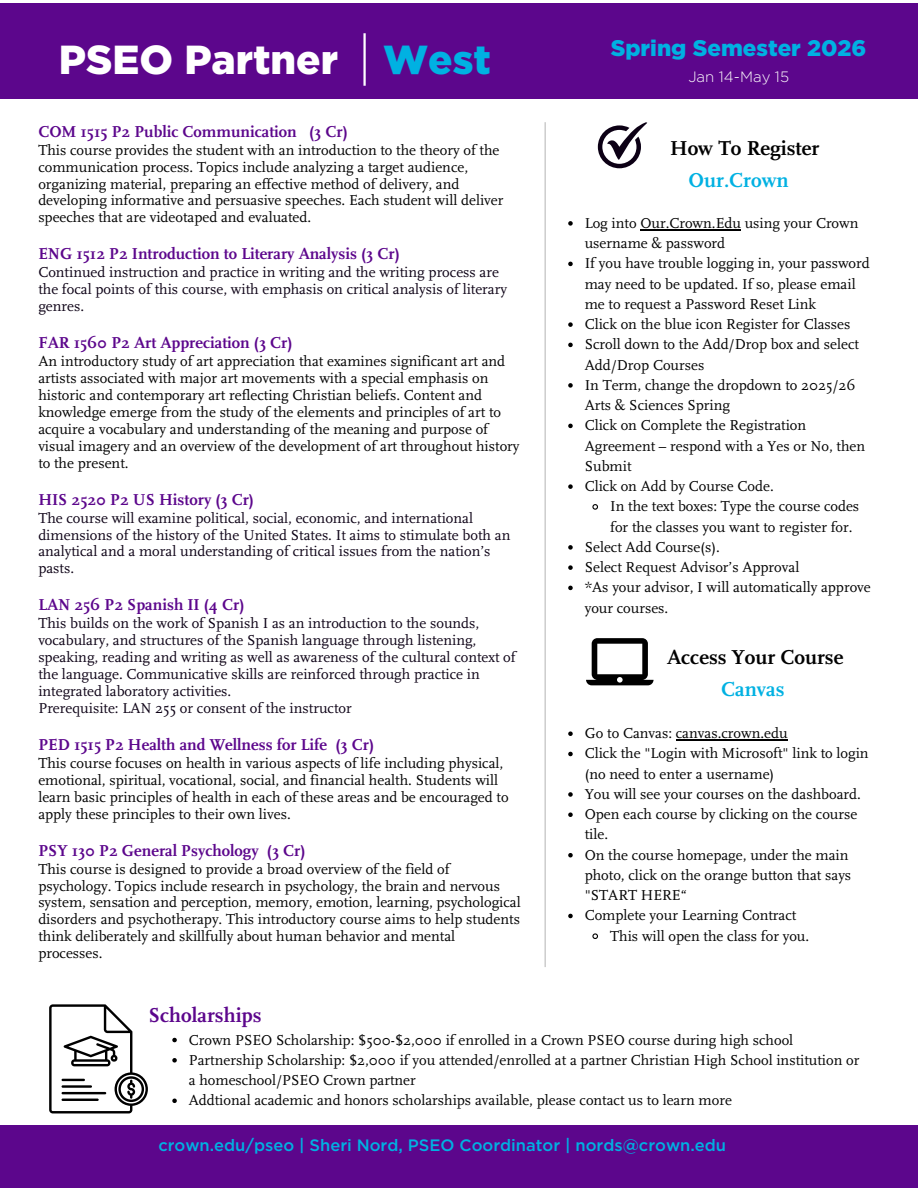
<style>
.page{position:relative;width:918px;height:1188px;background:#fff}
.page>*{position:absolute;margin:0;border:0;box-sizing:border-box;transform-origin:0 0}
.t1{font:900 40.5px "Gotham";color:#fff}
.t2{font:900 22.5px "Gotham";color:#00b1e2}
.t3{font:700 21px "Scala OT";color:#000}
.t4{font:700 21px "Scala OT";color:#00b1e2}
.t5{font:700 21px "Scala OT";color:#5c068c}
.t6{font:700 16.5px "Scala OT";color:#5c068c}
.t7{font:500 16.5px "Gotham";color:#00b1e2}
.t8{font:15px/20.2px "Scala OT";color:#000}
.t9{font:15px/16.8px "Scala OT";color:#0c0015}
.t10{font:300 15px "Gotham";color:#fdfcfd}
.s1{color:#00b1e2}
</style>
<div class="page">
<div style="left:0;top:3px;width:918px;height:96px;background:#5c068c"></div>
<svg style="left:49px;top:1004px;width:99px;height:109px"></svg>
<hr style="left:62px;top:1079px;width:23px;height:2px;background:#000">
<hr style="left:62px;top:1085px;width:30px;height:3px;background:#000">
<hr style="left:62px;top:1092px;width:44px;height:2px;background:#000">
<hr style="left:62px;top:1099px;width:37px;height:2px;background:#000">
<hr style="left:363px;top:33px;width:3px;height:53px;background:#fff">
<hr style="left:545px;top:122px;width:1px;height:845px;background:#bbbcbc">
<svg style="left:598px;top:122px;width:49px;height:46px"></svg>
<svg style="left:586px;top:638px;width:68px;height:47px"></svg>
<svg style="left:568px;top:221px;width:5px;height:5px"></svg>
<hr style="left:640px;top:229px;width:101px;height:1px;background:#000">
<svg style="left:568px;top:262px;width:5px;height:4px"></svg>
<svg style="left:568px;top:322px;width:5px;height:5px"></svg>
<svg style="left:568px;top:343px;width:5px;height:4px"></svg>
<svg style="left:568px;top:383px;width:5px;height:5px"></svg>
<svg style="left:568px;top:424px;width:5px;height:4px"></svg>
<svg style="left:568px;top:484px;width:5px;height:5px"></svg>
<svg style="left:592px;top:504px;width:6px;height:6px"></svg>
<svg style="left:568px;top:545px;width:5px;height:5px"></svg>
<svg style="left:568px;top:565px;width:5px;height:5px"></svg>
<svg style="left:568px;top:586px;width:5px;height:4px"></svg>
<svg style="left:568px;top:731px;width:5px;height:5px"></svg>
<hr style="left:676px;top:739px;width:112px;height:1px;background:#000">
<svg style="left:568px;top:752px;width:5px;height:4px"></svg>
<svg style="left:568px;top:792px;width:5px;height:5px"></svg>
<svg style="left:568px;top:812px;width:5px;height:5px"></svg>
<svg style="left:568px;top:853px;width:5px;height:4px"></svg>
<svg style="left:568px;top:914px;width:5px;height:4px"></svg>
<svg style="left:592px;top:933px;width:6px;height:6px"></svg>
<div style="left:0;top:1126px;width:918px;height:62px;background:#5c068c"></div>
<svg style="left:172px;top:1038px;width:5px;height:4px"></svg>
<svg style="left:172px;top:1058px;width:5px;height:5px"></svg>
<svg style="left:172px;top:1099px;width:5px;height:4px"></svg>
<p class="t1" style="left:59px;top:35px;width:434px">PSEO Partner <span class="s1">West</span></p>
<h1 class="t6" style="left:38px;top:121px;width:311px">COM 1515 P2 Public Communication (3 Cr)</h1>
<h2 class="t8" style="left:38px;top:140px;width:463px">This course provides the student with an introduction to the theory of the</h2>
<p class="t8" style="left:38px;top:157px;width:431px">communication process. Topics include analyzing a target audience,</p>
<p class="t8" style="left:38px;top:173px;width:423px">organizing material, preparing an effective method of delivery, and</p>
<p class="t8" style="left:38px;top:190px;width:467px">developing informative and persuasive speeches. Each student will deliver</p>
<p class="t8" style="left:38px;top:207px;width:274px">speeches that are videotaped and evaluated.</p>
<p class="t6" style="left:38px;top:244px;width:363px">ENG 1512 P2 Introduction to Literary Analysis (3 Cr)</p>
<p class="t9" style="left:38px;top:264px;width:470px">Continued instruction and practice in writing and the writing process are the focal points of this course, with emphasis on critical analysis of literary</p>
<p class="t9" style="left:38px;top:298px;width:47px">genres.</p>
<p class="t6" style="left:38px;top:333px;width:256px">FAR 1560 P2 Art Appreciation (3 Cr)</p>
<p class="t8" style="left:38px;top:351px;width:468px">An introductory study of art appreciation that examines significant art and</p>
<p class="t8" style="left:38px;top:368px;width:452px">artists associated with major art movements with a special emphasis on</p>
<p class="t8" style="left:38px;top:385px;width:445px">historic and contemporary art reflecting Christian beliefs. Content and</p>
<p class="t8" style="left:38px;top:402px;width:464px">knowledge emerge from the study of the elements and principles of art to</p>
<p class="t8" style="left:38px;top:419px;width:451px">acquire a vocabulary and understanding of the meaning and purpose of</p>
<p class="t8" style="left:38px;top:436px;width:483px">visual imagery and an overview of the development of art throughout history</p>
<p class="t8" style="left:38px;top:452px;width:92px">to the present.</p>
<p class="t6" style="left:38px;top:489px;width:217px">HIS 2520 P2 US History (3 Cr)</p>
<p class="t9" style="left:38px;top:509px;width:436px">The course will examine political, social, economic, and international</p>
<p class="t9" style="left:38px;top:526px;width:474px">dimensions of the history of the United States. It aims to stimulate both an</p>
<p class="t9" style="left:38px;top:543px;width:454px">analytical and a moral understanding of critical issues from the nation’s</p>
<p class="t9" style="left:38px;top:560px;width:37px">pasts.</p>
<p class="t6" style="left:38px;top:595px;width:208px">LAN 256 P2 Spanish II (4 Cr)</p>
<p class="t9" style="left:38px;top:615px;width:442px">This builds on the work of Spanish I as an introduction to the sounds,</p>
<p class="t9" style="left:38px;top:632px;width:440px">vocabulary, and structures of the Spanish language through listening,</p>
<p class="t9" style="left:38px;top:649px;width:479px">speaking, reading and writing as well as awareness of the cultural context of</p>
<p class="t9" style="left:38px;top:666px;width:443px">the language. Communicative skills are reinforced through practice in</p>
<p class="t9" style="left:38px;top:683px;width:195px">integrated laboratory activities.</p>
<p class="t9" style="left:38px;top:699px;width:315px">Prerequisite: LAN 255 or consent of the instructor</p>
<p class="t6" style="left:38px;top:734px;width:337px">PED 1515 P2 Health and Wellness for Life (3 Cr)</p>
<p class="t8" style="left:38px;top:753px;width:467px">This course focuses on health in various aspects of life including physical,</p>
<p class="t8" style="left:38px;top:770px;width:461px">emotional, spiritual, vocational, social, and financial health. Students will</p>
<p class="t8" style="left:38px;top:787px;width:472px">learn basic principles of health in each of these areas and be encouraged to</p>
<p class="t8" style="left:38px;top:803px;width:254px">apply these principles to their own lives.</p>
<p class="t6" style="left:38px;top:840px;width:269px">PSY 130 P2 General Psychology (3 Cr)</p>
<p class="t8" style="left:38px;top:859px;width:413px">This course is designed to provide a broad overview of the field of</p>
<p class="t8" style="left:38px;top:875px;width:463px">psychology. Topics include research in psychology, the brain and nervous</p>
<p class="t8" style="left:38px;top:892px;width:484px">system, sensation and perception, memory, emotion, learning, psychological</p>
<p class="t8" style="left:38px;top:909px;width:483px">disorders and psychotherapy. This introductory course aims to help students</p>
<p class="t8" style="left:38px;top:928px;width:418px;line-height:16.8px">think deliberately and skillfully about human behavior and mental processes.</p>
<p class="t5" style="left:148px;top:1003px;width:115px">Scholarships</p>
<h2 class="t2" style="left:611px;top:34px;width:257px">Spring Semester 2026</h2>
<h2 class="t10" style="left:688px;top:67px;width:102px">Jan 14-May 15</h2>
<p class="t3" style="left:670px;top:135px;width:151px">How To Register</p>
<p class="t4" style="left:689px;top:167px;width:102px">Our.Crown</p>
<p class="t8" style="left:585px;top:213px;width:275px">Log into Our.Crown.Edu using your Crown username &amp; password</p>
<p class="t8" style="left:585px;top:253px;width:287px">If you have trouble logging in, your password may need to be updated. If so, please email me to request a Password Reset Link</p>
<p class="t8" style="left:585px;top:314px;width:267px">Click on the blue icon Register for Classes</p>
<p class="t8" style="left:585px;top:334px;width:276px">Scroll down to the Add/Drop box and select<br>Add/Drop Courses</p>
<h2 class="t8" style="left:585px;top:375px;width:273px">In Term, change the dropdown to 2025/26<br>Arts &amp; Sciences Spring</h2>
<h2 class="t8" style="left:585px;top:415px;width:282px">Click on Complete the Registration<br>Agreement – respond with a Yes or No, then<br>Submit</h2>
<p class="t8" style="left:585px;top:476px;width:191px">Click on Add by Course Code.</p>
<p class="t8" style="left:610px;top:496px;width:251px">In the text boxes: Type the course codes for the classes you want to register for.</p>
<p class="t8" style="left:585px;top:537px;width:137px">Select Add Course(s).</p>
<p class="t8" style="left:585px;top:557px;width:216px">Select Request Advisor’s Approval</p>
<p class="t8" style="left:585px;top:577px;width:288px">*As your advisor, I will automatically approve your courses.</p>
<p class="t3" style="left:667px;top:645px;width:178px">Access Your Course</p>
<p class="t4" style="left:721px;top:676px;width:65px">Canvas</p>
<p class="t8" style="left:585px;top:723px;width:204px">Go to Canvas: canvas.crown.edu</p>
<p class="t8" style="left:585px;top:743px;width:285px">Click the "Login with Microsoft" link to login (no need to enter a username)</p>
<p class="t8" style="left:585px;top:784px;width:278px">You will see your courses on the dashboard.</p>
<p class="t8" style="left:585px;top:804px;width:274px">Open each course by clicking on the course tile.</p>
<p class="t8" style="left:585px;top:845px;width:268px">On the course homepage, under the main photo, click on the orange button that says "START HERE“</p>
<p class="t8" style="left:585px;top:905px;width:213px">Complete your Learning Contract</p>
<p class="t8" style="left:610px;top:926px;width:201px">This will open the class for you.</p>
<p class="t8" style="left:189px;top:1029px;width:606px">Crown PSEO Scholarship: $500-$2,000 if enrolled in a Crown PSEO course during high school</p>
<p class="t8" style="left:189px;top:1050px;width:672px">Partnership Scholarship: $2,000 if you attended/enrolled at a partner Christian High School institution or a homeschool/PSEO Crown partner</p>
<p class="t8" style="left:189px;top:1090px;width:545px">Addtional academic and honors scholarships available, please contact us to learn more</p>
<p class="t7" style="left:158px;top:1135px;width:569px">crown.edu/pseo | Sheri Nord, PSEO Coordinator | nords@crown.edu</p>
</div>
